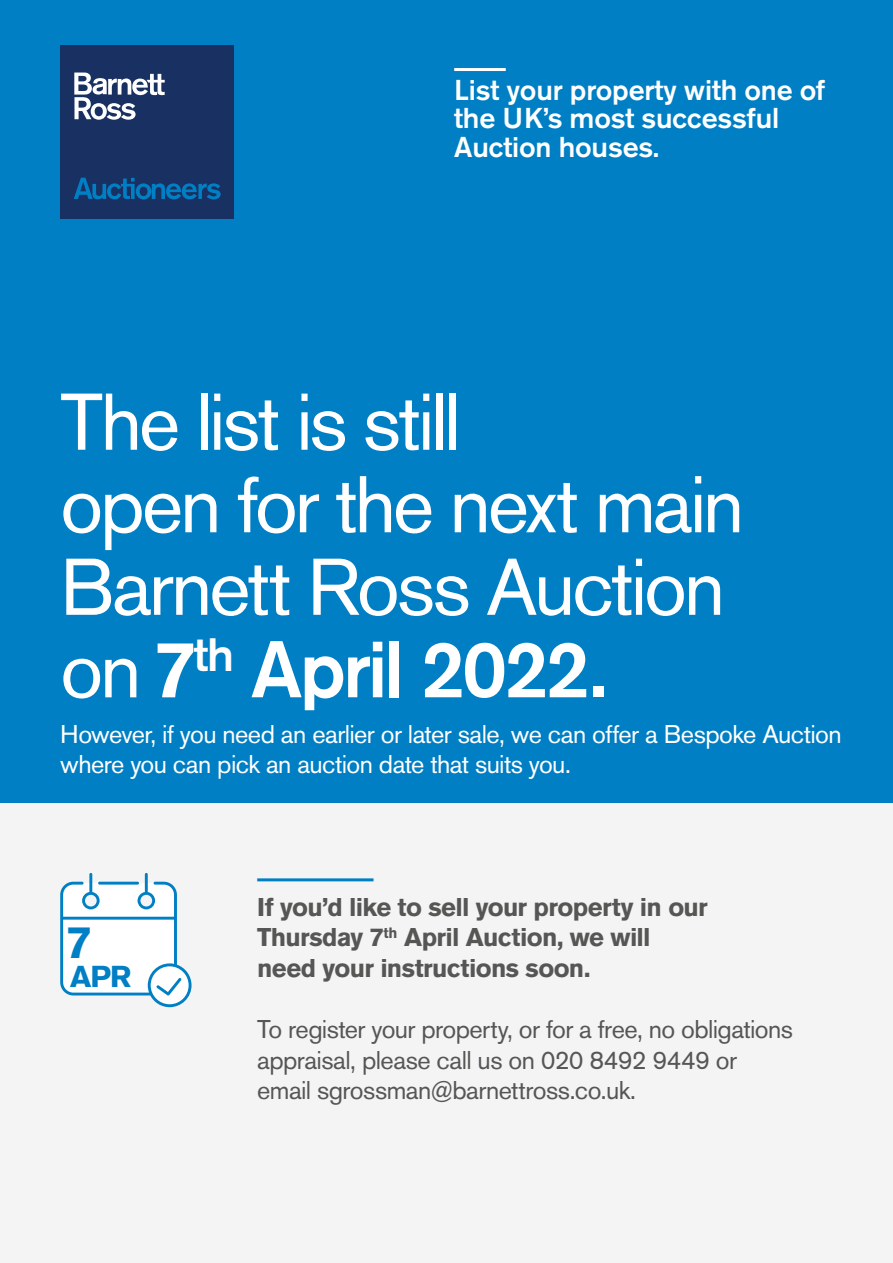
<style>
.page{position:relative;width:893px;height:1263px;background:#fff}
.page>*{position:absolute;margin:0;border:0;box-sizing:border-box;transform-origin:0 0}
.t1{font:79.5px/82.5px "Akzidenz Grotesk Pro";letter-spacing:-.04em;color:#fff}
.t2{font:700 45px "Akzidenz Grotesk Pro";color:#007fc4}
.t3{font:700 30px "Akzidenz Grotesk Pro";color:#007fc4}
.t4{font:500 28.5px/28.5px "Akzidenz Grotesk Pro";letter-spacing:-.005em;color:#fff}
.t5{font:25.5px/30.6px "Akzidenz Grotesk Pro";letter-spacing:-.025em;color:#565655}
.t6{font:25.5px/30.6px "Akzidenz Grotesk Pro";letter-spacing:-.025em;color:#fff}
.t7{font:700 25.5px/30.6px "Akzidenz Grotesk Pro";letter-spacing:-.025em;color:#565655}
.s1{font-weight:500}
</style>
<div class="page">
<div style="left:0;top:758px;width:893px;height:505px;background:#f4f4f4"></div>
<div style="left:0;top:0;width:893px;height:802px;background:#007fc4"></div>
<hr style="left:454px;top:68px;width:52px;height:3px;background:#fff">
<hr style="left:257px;top:878px;width:117px;height:3px;background:#007fc4">
<svg style="left:60px;top:873px;width:132px;height:134px"></svg>
<div style="left:60px;top:45px;width:173px;height:173px;background:#193162"></div>
<svg style="left:74px;top:73px;width:91px;height:47px"></svg>
<svg style="left:74px;top:178px;width:147px;height:21px"></svg>
<p class="t4" style="left:454px;top:75px;width:372px">List your property with one of the UK’s most successful<br>Auction houses.</p>
<h1 class="t1" style="left:60px;top:380px;width:686px">The list is still<br>open for the next main<br>Barnett Ross Auction on <span class="s1">7</span><sup>th</sup> <span class="s1">April 2022.</span></h1>
<p class="t6" style="left:60px;top:718px;width:783px">However, if you need an earlier or later sale, we can offer a Bespoke Auction where you can pick an auction date that suits you.</p>
<h2 class="t2" style="left:67px;top:913px;width:27px">7</h2>
<p class="t3" style="left:70px;top:957px;width:63px">APR</p>
<p class="t7" style="left:257px;top:891px;width:452px">If you’d like to sell your property in our<br>Thursday 7<sup>th</sup> April Auction, we will need your instructions soon.</p>
<p class="t5" style="left:257px;top:1014px;width:537px">To register your property, or for a free, no obligations appraisal, please call us on 020 8492 9449 or email sgrossman@barnettross.co.uk.</p>
</div>
